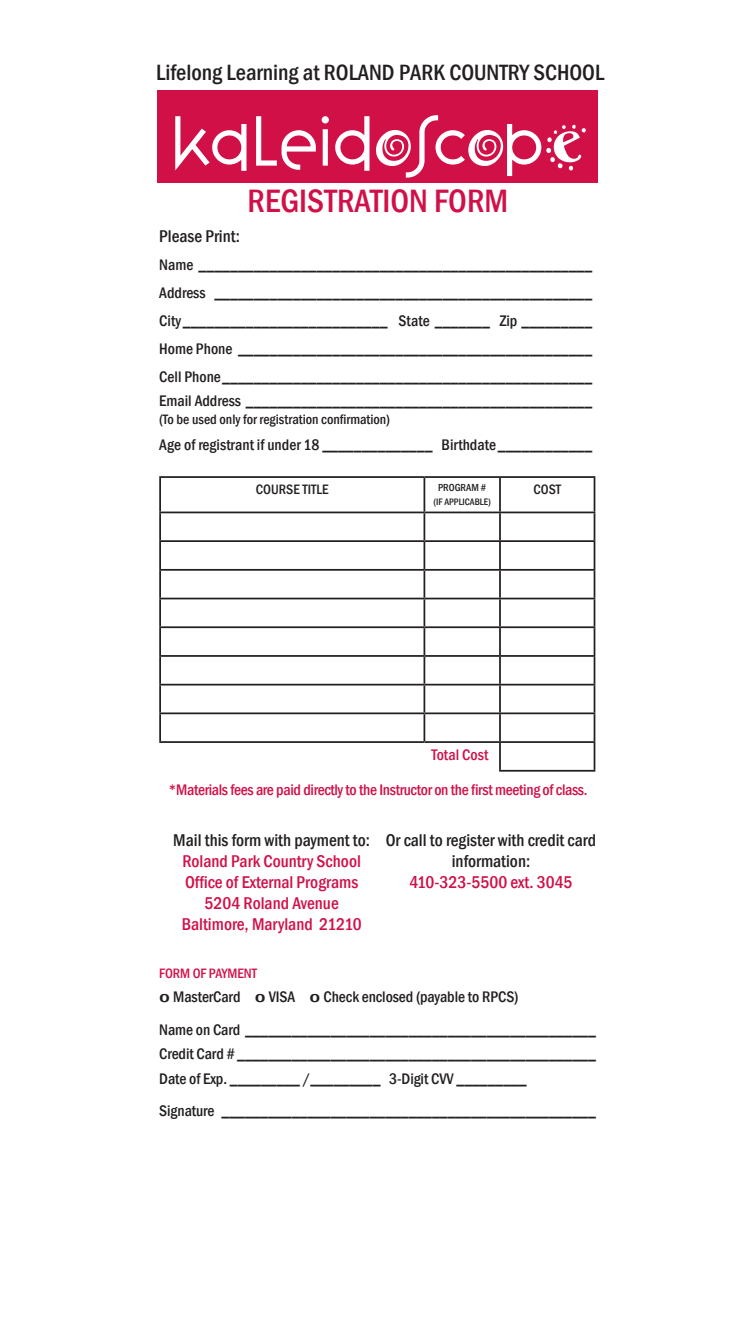
<style>
.page{position:relative;width:756px;height:1323px;background:#fff}
.page>*{position:absolute;margin:0;border:0;box-sizing:border-box;transform-origin:0 0}
.t1{font:300 62.48px "Variex";letter-spacing:-.05em;color:#fff}
.t2{font:500 condensed 33.25px "Franklin Gothic";color:#d11048}
.t3{font:500 condensed 22.75px "Franklin Gothic";color:#231f20}
.t4{font:500 condensed 17.5px/21px "Franklin Gothic";color:#231f20;text-align:center}
.t5{font:500 condensed 17.5px "Franklin Gothic";color:#d11048}
.t6{font:500 condensed 15.75px/24.5px "Franklin Gothic";color:#231f20;text-align:justify}
.t7{font:500 condensed 15.75px "Franklin Gothic";letter-spacing:-.02em;color:#d11048}
.t8{font:500 condensed 15.75px "Franklin Gothic";color:#231f20;scale:1.5 1}
.t9{font:500 condensed 15.75px "Franklin Gothic";color:#d11048}
.Page_Header__L{font:500 condensed 14px "Franklin Gothic";color:#231f20}
.t10{font:500 condensed 14px "Franklin Gothic";letter-spacing:-.005em;color:#d11048}
.Page_Header__L-2{font:500 condensed 10.5px "Franklin Gothic";color:#231f20}
.Page_Header__L-3{font:500 condensed 9.62px "Franklin Gothic";color:#231f20}
.s1{font-family:"Remedy Double";font-weight:400;font-size:79.62px}
.s2{font-family:"Remedy Double";font-weight:400;font-size:86.98px}
.s3{color:#d11048}
</style>
<div class="page">
<div style="left:158px;top:90px;width:440px;height:92px;background:#d11048"></div>
<hr style="left:159px;top:476px;width:265px;height:2px;background:#231f20">
<hr style="left:159px;top:478px;width:2px;height:34px;background:#231f20">
<hr style="left:424px;top:476px;width:76px;height:2px;background:#231f20">
<hr style="left:424px;top:478px;width:1px;height:34px;background:#231f20">
<hr style="left:500px;top:476px;width:95px;height:2px;background:#231f20">
<hr style="left:499px;top:478px;width:2px;height:34px;background:#231f20">
<hr style="left:594px;top:478px;width:1px;height:34px;background:#231f20">
<hr style="left:159px;top:512px;width:265px;height:1px;background:#231f20">
<hr style="left:159px;top:513px;width:2px;height:27px;background:#231f20">
<hr style="left:424px;top:512px;width:76px;height:1px;background:#231f20">
<hr style="left:500px;top:512px;width:95px;height:1px;background:#231f20">
<hr style="left:499px;top:513px;width:2px;height:27px;background:#231f20">
<hr style="left:159px;top:540px;width:265px;height:2px;background:#231f20">
<hr style="left:159px;top:542px;width:2px;height:27px;background:#231f20">
<hr style="left:424px;top:540px;width:76px;height:2px;background:#231f20">
<hr style="left:500px;top:540px;width:95px;height:2px;background:#231f20">
<hr style="left:499px;top:542px;width:2px;height:27px;background:#231f20">
<hr style="left:159px;top:569px;width:265px;height:2px;background:#231f20">
<hr style="left:159px;top:571px;width:2px;height:27px;background:#231f20">
<hr style="left:424px;top:569px;width:76px;height:2px;background:#231f20">
<hr style="left:500px;top:569px;width:95px;height:2px;background:#231f20">
<hr style="left:499px;top:571px;width:2px;height:27px;background:#231f20">
<hr style="left:159px;top:598px;width:265px;height:1px;background:#231f20">
<hr style="left:159px;top:599px;width:2px;height:27px;background:#231f20">
<hr style="left:424px;top:598px;width:76px;height:1px;background:#231f20">
<hr style="left:500px;top:598px;width:95px;height:1px;background:#231f20">
<hr style="left:499px;top:599px;width:2px;height:27px;background:#231f20">
<hr style="left:159px;top:626px;width:265px;height:2px;background:#231f20">
<hr style="left:159px;top:628px;width:2px;height:27px;background:#231f20">
<hr style="left:424px;top:626px;width:76px;height:2px;background:#231f20">
<hr style="left:500px;top:626px;width:95px;height:2px;background:#231f20">
<hr style="left:499px;top:628px;width:2px;height:27px;background:#231f20">
<hr style="left:159px;top:655px;width:265px;height:2px;background:#231f20">
<hr style="left:159px;top:657px;width:2px;height:27px;background:#231f20">
<hr style="left:424px;top:655px;width:76px;height:2px;background:#231f20">
<hr style="left:500px;top:655px;width:95px;height:2px;background:#231f20">
<hr style="left:499px;top:657px;width:2px;height:27px;background:#231f20">
<hr style="left:159px;top:684px;width:265px;height:2px;background:#231f20">
<hr style="left:159px;top:686px;width:2px;height:26px;background:#231f20">
<hr style="left:424px;top:684px;width:76px;height:2px;background:#231f20">
<hr style="left:500px;top:684px;width:95px;height:2px;background:#231f20">
<hr style="left:499px;top:686px;width:2px;height:26px;background:#231f20">
<hr style="left:499px;top:714px;width:2px;height:27px;background:#231f20">
<hr style="left:499px;top:743px;width:2px;height:27px;background:#231f20">
<svg style="left:594px;top:513px;width:1px;height:257px"></svg>
<hr style="left:499px;top:770px;width:96px;height:2px;background:#231f20">
<hr style="left:159px;top:712px;width:265px;height:2px;background:#231f20">
<hr style="left:159px;top:714px;width:2px;height:27px;background:#231f20">
<hr style="left:159px;top:741px;width:265px;height:2px;background:#231f20">
<hr style="left:424px;top:712px;width:76px;height:2px;background:#231f20">
<svg style="left:424px;top:513px;width:1px;height:228px"></svg>
<hr style="left:500px;top:712px;width:95px;height:2px;background:#231f20">
<hr style="left:424px;top:741px;width:76px;height:2px;background:#231f20">
<hr style="left:500px;top:741px;width:95px;height:2px;background:#231f20">
<p class="t3" style="left:156px;top:58px;width:450px">Lifelong Learning at ROLAND PARK COUNTRY SCHOOL</p>
<p class="t1" style="left:169px;top:99px;width:419px">Kaleid<span class="s1">o</span>sc<span class="s1">o</span>p<span class="s2">e</span></p>
<p class="t2" style="left:248px;top:179px;width:262px">REGISTRATION FORM</p>
<p class="t4" style="left:159px;top:225px;width:82px">Please Print:</p>
<p class="t6" style="left:159px;top:252px;width:435px">Name __________________________________________________</p>
<p class="t6" style="left:159px;top:280px;width:435px">Address ________________________________________________</p>
<p class="t6" style="left:159px;top:308px;width:435px">City__________________________ State _______ Zip _________</p>
<p class="t6" style="left:159px;top:336px;width:435px">Home Phone _____________________________________________</p>
<p class="t6" style="left:159px;top:364px;width:435px">Cell Phone_______________________________________________</p>
<p class="t6" style="left:159px;top:389px;width:435px">Email Address ____________________________________________</p>
<p class="Page_Header__L" style="left:159px;top:410px;width:232px">(To be used only for registration confirmation)</p>
<p class="t6" style="left:159px;top:432px;width:435px">Age of registrant if under 18 ______________ Birthdate____________</p>
<p class="Page_Header__L" style="left:256px;top:480px;width:74px">COURSE TITLE</p>
<p class="Page_Header__L-2" style="left:438px;top:481px;width:50px">PROGRAM #</p>
<p class="Page_Header__L-3" style="left:434px;top:496px;width:59px">(IF APPLICABLE)</p>
<p class="Page_Header__L" style="left:533px;top:480px;width:29px">COST</p>
<p class="t9" style="left:431px;top:745px;width:58px">Total Cost</p>
<p class="t7" style="left:168px;top:780px;width:421px">*Materials fees are paid directly to the Instructor on the first meeting of class.</p>
<p class="t4" style="left:173px;top:829px;width:198px">Mail this form with payment to:</p>
<p class="t5" style="left:182px;top:850px;width:180px">Roland Park Country School</p>
<p class="t5" style="left:185px;top:871px;width:175px">Office of External Programs</p>
<p class="t5" style="left:205px;top:892px;width:136px">5204 Roland Avenue</p>
<p class="t5" style="left:182px;top:913px;width:181px">Baltimore, Maryland 21210</p>
<p class="t4" style="left:386px;top:829px;width:212px">Or call to register with credit card information:<br><span class="s3">410-323-5500 ext. 3045</span></p>
<p class="t10" style="left:159px;top:964px;width:99px">FORM OF PAYMENT</p>
<p class="t8" style="left:159px;top:987px;width:241px">o MasterCard o VISA o Check enclosed (payable to RPCS)</p>
<p class="t6" style="left:159px;top:1017px;width:438px">Name on Card _____________________________________________ Credit Card # ______________________________________________ Date of Exp. _________ /_________ 3-Digit CVV _________</p>
<p class="t6" style="left:159px;top:1099px;width:438px">Signature ________________________________________________</p>
</div>
